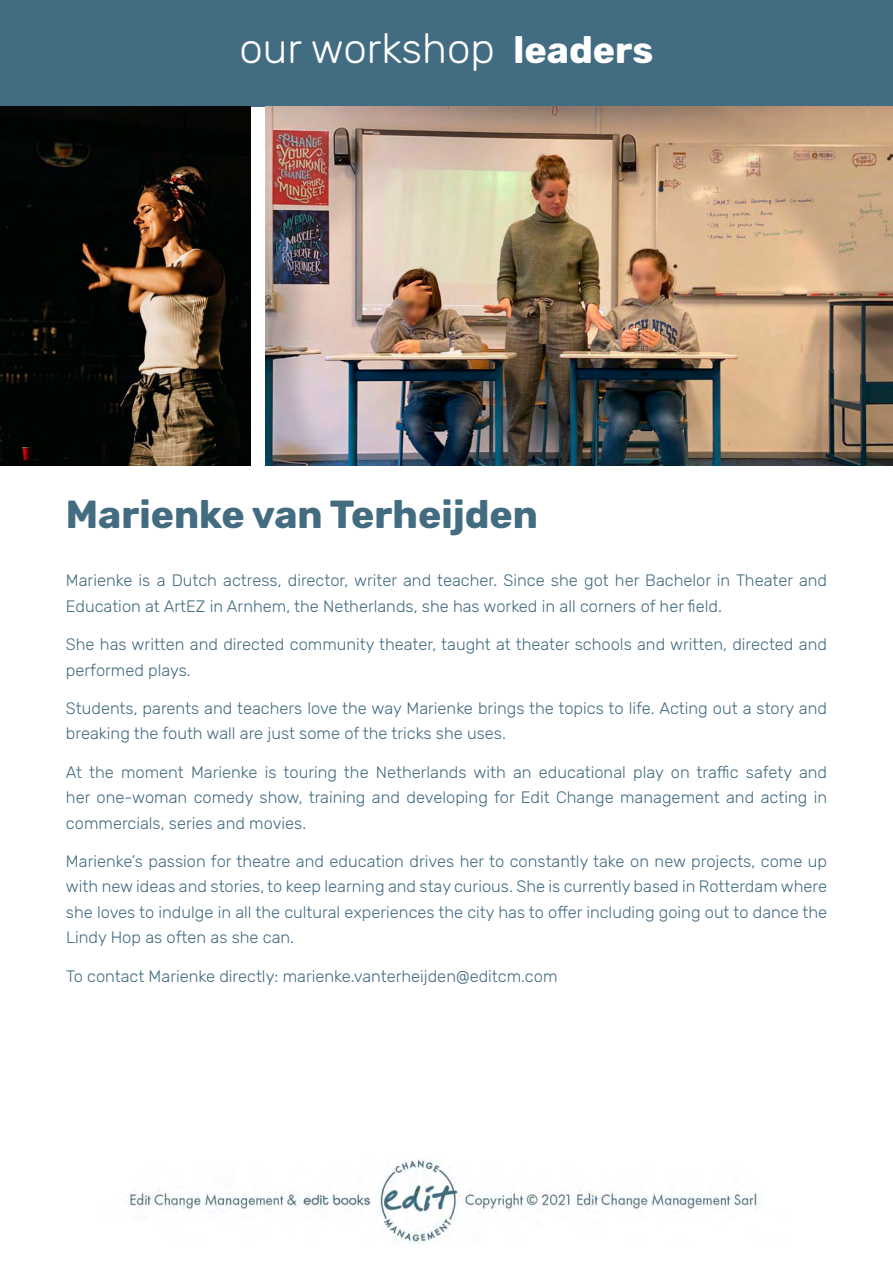
<style>
.page{position:relative;width:893px;height:1263px;background:#fff}
.page>*{position:absolute;margin:0;border:0;box-sizing:border-box;transform-origin:0 0}
.t1{font:300 42px "Rubik";color:#fff}
.t2{font:700 39px "Rubik";color:#446c81}
.t3{font:300 16.5px/25.5px "Rubik";color:#446c81}
.s1{font-weight:700;font-size:37.5px}
</style>
<div class="page">
<img style="left:129px;top:1159px;width:630px;height:85px">
<div style="left:0;top:0;width:893px;height:106px;background:#426c82"></div>
<img style="left:266px;top:106px;width:626px;height:360px">
<img style="left:0;top:106px;width:251px;height:360px">
<h1 class="t1" style="left:239px;top:25px;width:415px">our workshop <span class="s1">leaders</span></h1>
<h2 class="t2" style="left:66px;top:491px;width:473px">Marienke van Terheijden</h2>
<p class="t3" style="left:66px;top:568px;width:763px">Marienke is a Dutch actress, director, writer and teacher. Since she got her Bachelor in Theater and<br>Education at ArtEZ in Arnhem, the Netherlands, she has worked in all corners of her field.</p>
<p class="t3" style="left:66px;top:632px;width:763px">She has written and directed community theater, taught at theater schools and written, directed and performed plays.</p>
<p class="t3" style="left:66px;top:696px;width:763px">Students, parents and teachers love the way Marienke brings the topics to life. Acting out a story and breaking the fouth wall are just some of the tricks she uses.</p>
<p class="t3" style="left:66px;top:759px;width:763px;text-align:justify">At the moment Marienke is touring the Netherlands with an educational play on traffic safety and her one-woman comedy show, training and developing for Edit Change management and acting in commercials, series and movies.</p>
<p class="t3" style="left:66px;top:849px;width:763px;text-align:justify">Marienke’s passion for theatre and education drives her to constantly take on new projects, come up with new ideas and stories, to keep learning and stay curious. She is currently based in Rotterdam where she loves to indulge in all the cultural experiences the city has to offer including going out to dance the Lindy Hop as often as she can.</p>
<p class="t3" style="left:66px;top:963px;width:493px">To contact Marienke directly: marienke.vanterheijden@editcm.com</p>
</div>
